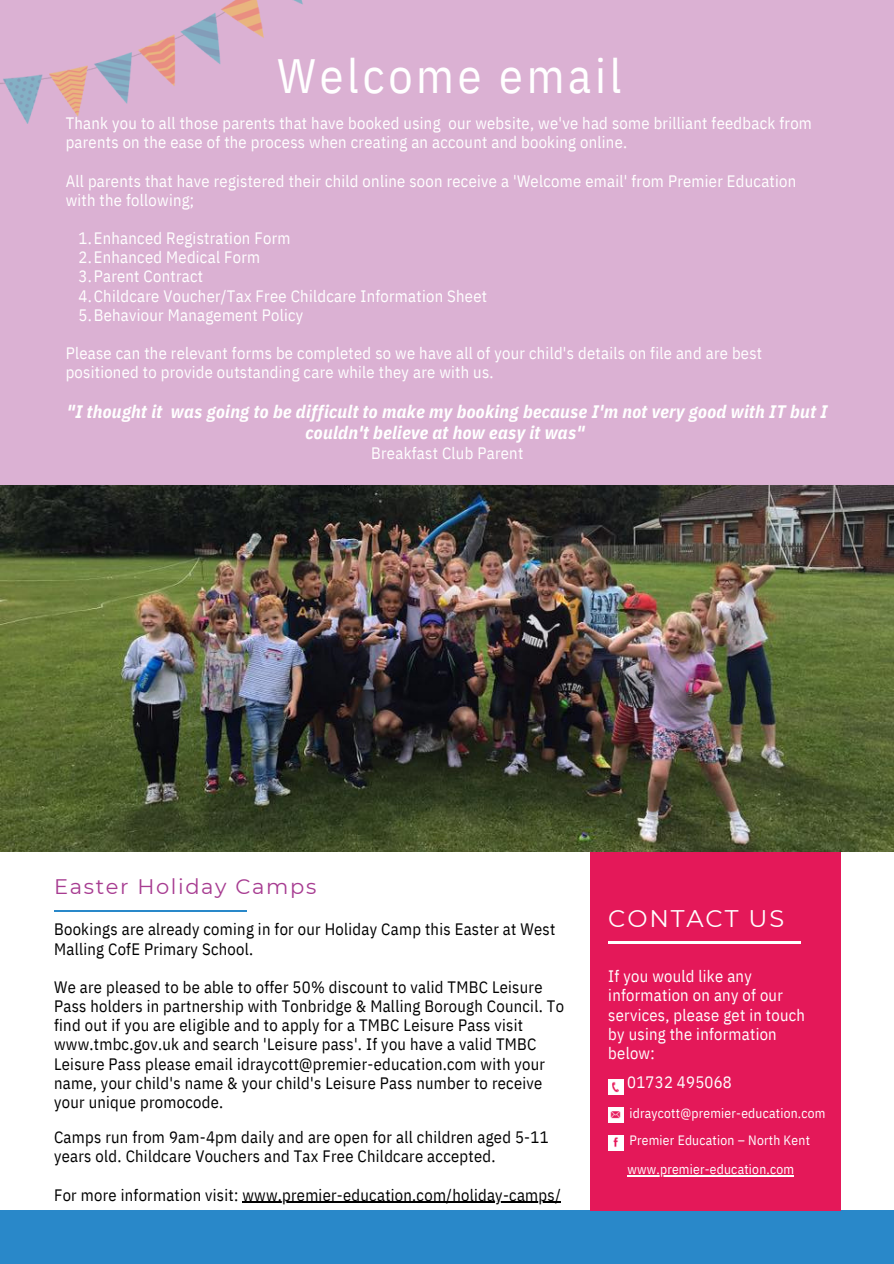
<style>
.page{position:relative;width:894px;height:1264px;background:#fff}
.page>*{position:absolute;margin:0;border:0;box-sizing:border-box;transform-origin:0 0}
.t1{font:48px "IBM Plex Sans Cond";letter-spacing:.075em;color:#fff}
.t2{font:24px "Montserrat";letter-spacing:.075em;color:#fff}
.t3{font:21px "Montserrat";letter-spacing:.075em;color:#a73c91}
.t4{font:italic 700 18px/21.5px "IBM Plex Sans Cond";letter-spacing:.015em;color:#fff;text-align:center}
.t5{font:16.5px/19.2px "IBM Plex Sans Cond";letter-spacing:.015em;color:#fff}
.t6{font:16.5px/19.2px "IBM Plex Sans Cond";letter-spacing:.015em;color:#000}
.t7{font:13.5px "IBM Plex Sans Cond";letter-spacing:.015em;color:#fff}
</style>
<div class="page">
<div style="left:0;top:0;width:893px;height:492px;background:#dbb1d3"></div>
<img style="left:0;top:0;width:303px;height:124px">
<hr style="left:54px;top:910px;width:192px;height:1px;background:#2988c9">
<div style="left:0;top:1210px;width:893px;height:53px;background:#2988c9"></div>
<div style="left:590px;top:850px;width:250px;height:360px;background:#e41859"></div>
<hr style="left:608px;top:942px;width:192px;height:1px;background:#fff">
<div style="left:608px;top:1079px;width:15px;height:15px;background:#fff"></div>
<div style="left:608px;top:1107px;width:15px;height:15px;background:#fff"></div>
<div style="left:608px;top:1134px;width:15px;height:16px;background:#fff"></div>
<img style="left:608px;top:1134px;width:14px;height:14px">
<img style="left:610px;top:1111px;width:11px;height:8px">
<img style="left:612px;top:1082px;width:7px;height:11px">
<img style="left:0;top:485px;width:893px;height:366px">
<hr style="left:242px;top:1201px;width:319px;height:1px;background:#000">
<hr style="left:627px;top:1175px;width:167px;height:1px;background:#fff">
<h1 class="t1" style="left:277px;top:43px;width:346px">Welcome email</h1>
<p class="t5" style="left:66px;top:113px;width:747px">Thank you to all those parents that have booked using our website, we've had some brilliant feedback from parents on the ease of the process when creating an account and booking online.</p>
<p class="t5" style="left:66px;top:171px;width:731px">All parents that have registered their child online soon receive a 'Welcome email' from Premier Education with the following;</p>
<p class="t5" style="left:79px;top:228px;width:410px">1.Enhanced Registration Form<br>2.Enhanced Medical Form<br>3.Parent Contract<br>4.Childcare Voucher/Tax Free Childcare Information Sheet 5.Behaviour Management Policy</p>
<p class="t5" style="left:66px;top:343px;width:697px">Please can the relevant forms be completed so we have all of your child's details on file and are best positioned to provide outstanding care while they are with us.</p>
<p class="t4" style="left:67px;top:400px;width:761px">"I thought it was going to be difficult to make my booking because I'm not very good with IT but I couldn't believe at how easy it was"</p>
<p class="t5" style="left:371px;top:443px;width:153px">Breakfast Club Parent</p>
<p class="t3" style="left:54px;top:873px;width:263px">Easter Holiday Camps</p>
<h2 class="t2" style="left:608px;top:904px;width:177px">CONTACT US</h2>
<p class="t6" style="left:54px;top:919px;width:502px">Bookings are already coming in for our Holiday Camp this Easter at West<br>Malling CofE Primary School.</p>
<p class="t6" style="left:54px;top:977px;width:511px">We are pleased to be able to offer 50% discount to valid TMBC Leisure Pass holders in partnership with Tonbridge &amp; Malling Borough Council. To find out if you are eligible and to apply for a TMBC Leisure Pass visit www.tmbc.gov.uk and search 'Leisure pass'. If you have a valid TMBC Leisure Pass please email idraycott@premier-education.com with your name, your child's name &amp; your child's Leisure Pass number to receive your unique promocode.</p>
<p class="t5" style="left:608px;top:966px;width:198px">If you would like any information on any of our services, please get in touch by using the information below:</p>
<p class="t5" style="left:627px;top:1072px;width:106px">01732 495068</p>
<p class="t7" style="left:629px;top:1104px;width:197px">idraycott@premier-education.com</p>
<p class="t6" style="left:54px;top:1127px;width:496px">Camps run from 9am-4pm daily and are open for all children aged 5-11</p>
<p class="t7" style="left:629px;top:1131px;width:182px">Premier Education – North Kent</p>
<p class="t6" style="left:54px;top:1146px;width:443px">years old. Childcare Vouchers and Tax Free Childcare accepted.</p>
<p class="t6" style="left:54px;top:1184px;width:508px">For more information visit: www.premier-education.com/holiday-camps/</p>
<p class="t7" style="left:627px;top:1160px;width:168px">www.premier-education.com</p>
</div>
